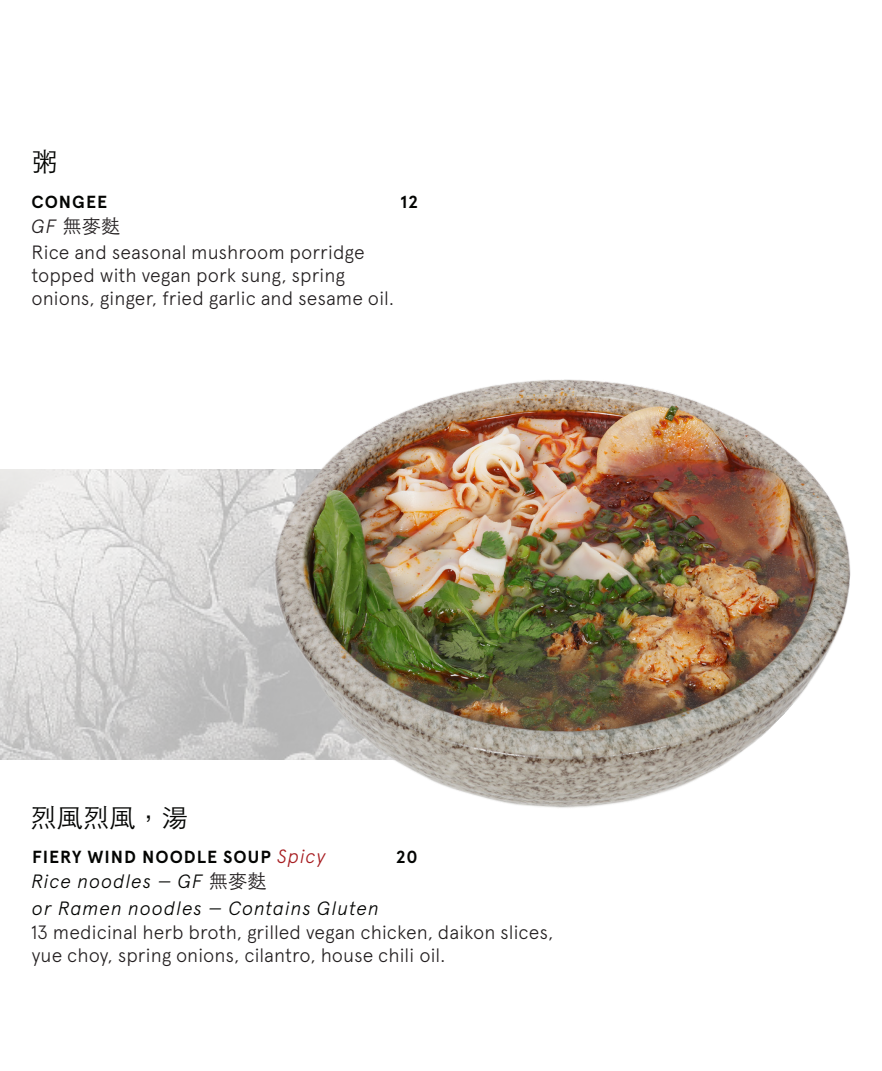
<style>
.page{position:relative;width:882px;height:1071px;background:#fff}
.page>*{position:absolute;margin:0;border:0;box-sizing:border-box;transform-origin:0 0}
.new_food_title{font:300 26.25px "ST Heiti TC";color:#040503}
.Food_description_italic{font:300 19.25px/24.5px "Apercu";letter-spacing:-.005em;color:#231f20}
.Food_description{font:300 19.25px/22.8px "Apercu";color:#231f20}
.Food_description_italic-2{font:italic 300 19.25px "Apercu";letter-spacing:.045em;color:#040503}
.Food_description_italic-3{font:300 19.25px "ST Heiti TC";color:#231f20}
.new_food_title-2{font:700 17.5px "Apercu";letter-spacing:.055em;color:#040503}
.s1{font-family:"Apercu";font-style:italic}
.s2{font-weight:300;font-style:italic;font-size:19.25px;color:#a71d21}
.s3{font-family:"ST Heiti TC";font-style:normal;color:#231f20}
.s4{font-style:italic;color:#040503}
</style>
<div class="page">
<svg style="left:0;top:469px;width:246px;height:291px;background:#d9d8d7"></svg>
<img style="left:246px;top:379px;width:605px;height:429px">
<p class="new_food_title" style="left:32px;top:139px;width:28px">粥</p>
<p class="new_food_title-2" style="left:32px;top:191px;width:77px">CONGEE</p>
<p class="new_food_title-2" style="left:400px;top:191px;width:20px">12</p>
<p class="Food_description_italic-3" style="left:32px;top:209px;width:90px"><span class="s1">GF</span> 無麥麩</p>
<p class="Food_description" style="left:32px;top:241px;width:364px">Rice and seasonal mushroom porridge topped with vegan pork sung, spring onions, ginger, fried garlic and sesame oil.</p>
<p class="new_food_title" style="left:31px;top:795px;width:159px">烈風烈風，湯</p>
<p class="new_food_title-2" style="left:32px;top:847px;width:295px">FIERY WIND NOODLE SOUP <span class="s2">Spicy</span></p>
<p class="new_food_title-2" style="left:396px;top:847px;width:23px">20</p>
<p class="Food_description_italic-2" style="left:32px;top:870px;width:237px">Rice noodles — GF <span class="s3">無麥麩</span></p>
<p class="Food_description_italic" style="left:31px;top:896px;width:524px"><span class="s4">or Ramen noodles — Contains Gluten<br></span>13 medicinal herb broth, grilled vegan chicken, daikon slices,</p>
<p class="Food_description_italic" style="left:32px;top:943px;width:415px">yue choy, spring onions, cilantro, house chili oil.</p>
</div>
